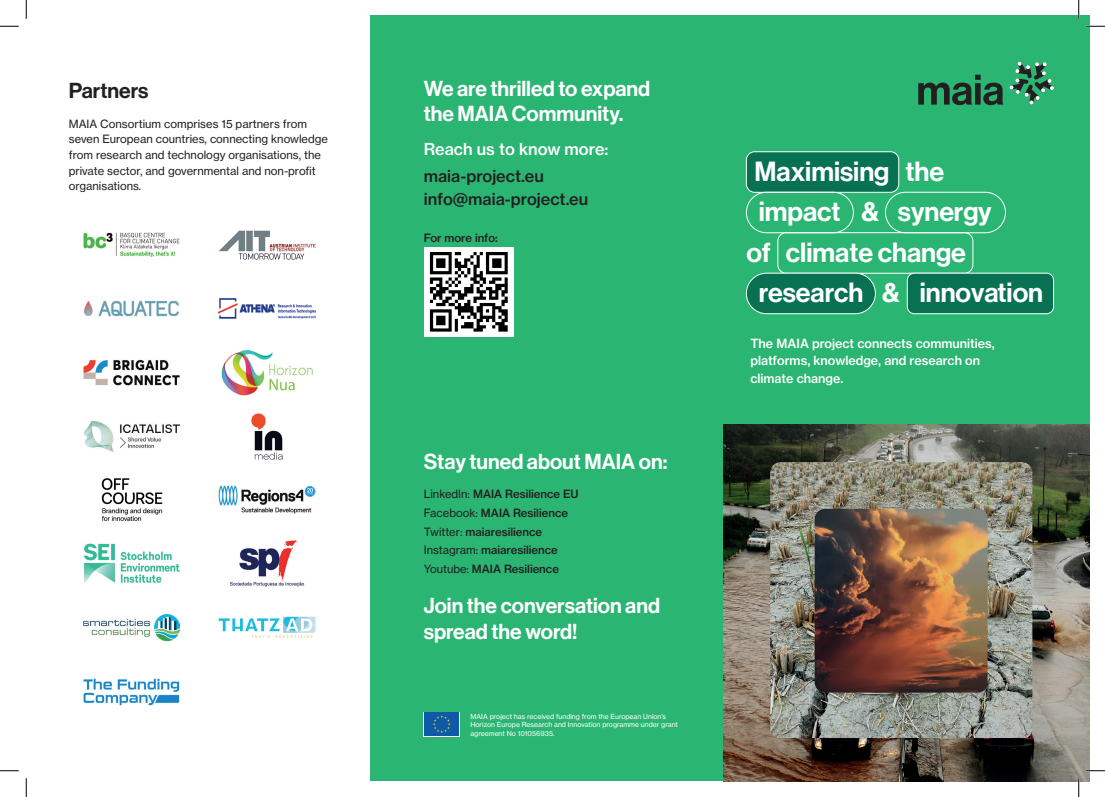
<style>
.page{position:relative;width:1105px;height:797px;background:#fff}
.page>*{position:absolute;margin:0;border:0;box-sizing:border-box;transform-origin:0 0}
.t1{font:27.12px "N Haas Grotesk DS Pro 65 Md";color:#fff}
.t2{font:21.25px/25.5px "N Haas Grotesk DS Pro 65 Md";color:#fff}
.t3{font:21.25px "N Haas Grotesk DS Pro 65 Md";color:#231f20}
.t4{font:16.25px/23px "N Haas Grotesk TX Pro 65 Md";color:#231f20}
.t5{font:16.25px "N Haas Grotesk TX Pro 65 Md";color:#fff}
.t6{font:12.5px/17.5px "N Haas Grotesk TX Pro 65 Md";color:#fff}
.t7{font:11.25px/15.6px "N Haas Grotesk TX Pro 55 Rg";color:#231f20}
.t8{font:11.25px/18.5px "N Haas Grotesk TX Pro 65 Md";color:#231f20}
.t9{font:6.88px/8.2px "N Haas Grotesk TX Pro 55 Rg";color:#fff}
.s1{font-family:"N Haas Grotesk TX Pro 55 Rg"}
</style>
<div class="page">
<div style="left:370px;top:16px;width:719px;height:765px;background:#2bb572"></div>
<div style="left:746px;top:152px;width:153px;height:40px;background:#087151;border-radius:8px"></div>
<div style="left:746px;top:151px;width:153px;height:42px;border:1px solid #fff;border-radius:8px"></div>
<div style="left:746px;top:192px;width:108px;height:41px;border:1px solid #fff;border-radius:20px"></div>
<div style="left:777px;top:232px;width:196px;height:42px;border:1px solid #fff;border-radius:8px"></div>
<div style="left:885px;top:192px;width:121px;height:41px;border:1px solid #fff;border-radius:20px"></div>
<div style="left:746px;top:273px;width:129px;height:41px;background:#087151;border-radius:20px"></div>
<div style="left:746px;top:273px;width:130px;height:41px;border:1px solid #fff;border-radius:20px"></div>
<div style="left:907px;top:273px;width:146px;height:41px;background:#087151;border-radius:7px"></div>
<div style="left:907px;top:273px;width:147px;height:41px;border:1px solid #fff;border-radius:7px"></div>
<img style="left:425px;top:248px;width:88px;height:88px">
<svg style="left:1009px;top:61px;width:45px;height:44px"></svg>
<svg style="left:918px;top:75px;width:85px;height:30px"></svg>
<img style="left:84px;top:678px;width:96px;height:27px">
<img style="left:84px;top:233px;width:96px;height:24px">
<img style="left:219px;top:230px;width:96px;height:29px">
<img style="left:84px;top:300px;width:95px;height:17px">
<img style="left:219px;top:298px;width:96px;height:21px">
<img style="left:84px;top:359px;width:96px;height:26px">
<img style="left:221px;top:350px;width:92px;height:45px">
<img style="left:84px;top:420px;width:96px;height:32px">
<img style="left:252px;top:413px;width:30px;height:46px">
<img style="left:101px;top:478px;width:62px;height:44px">
<img style="left:219px;top:486px;width:96px;height:27px">
<img style="left:84px;top:543px;width:96px;height:40px">
<img style="left:229px;top:540px;width:75px;height:46px">
<img style="left:84px;top:614px;width:96px;height:26px">
<img style="left:219px;top:617px;width:96px;height:20px">
<img style="left:724px;top:424px;width:365px;height:357px">
<img style="left:770px;top:462px;width:262px;height:276px">
<img style="left:815px;top:509px;width:172px;height:183px">
<svg style="left:424px;top:712px;width:36px;height:24px"></svg>
<div style="left:424px;top:712px;width:35px;height:23px;background:#1059a9"></div>
<svg style="left:433px;top:715px;width:17px;height:17px"></svg>
<svg style="left:0;top:25px;width:19px;height:2px"></svg>
<svg style="left:1086px;top:25px;width:19px;height:2px"></svg>
<svg style="left:0;top:770px;width:19px;height:1px"></svg>
<svg style="left:1086px;top:770px;width:19px;height:1px"></svg>
<svg style="left:25px;top:0;width:2px;height:19px"></svg>
<svg style="left:25px;top:778px;width:2px;height:19px"></svg>
<svg style="left:1078px;top:0;width:1px;height:19px"></svg>
<svg style="left:1078px;top:778px;width:1px;height:19px"></svg>
<h2 class="t3" style="left:69px;top:78px;width:81px">Partners</h2>
<p class="t7" style="left:69px;top:116px;width:261px">MAIA Consortium comprises 15 partners from seven European countries, connecting knowledge from research and technology organisations, the private sector, and governmental and non-profit organisations.</p>
<h2 class="t2" style="left:424px;top:76px;width:228px">We are thrilled to expand the MAIA Community.</h2>
<h3 class="t5" style="left:424px;top:139px;width:186px">Reach us to know more:</h3>
<h3 class="t4" style="left:424px;top:164px;width:166px">maia-project.eu info@maia-project.eu</h3>
<p class="t8" style="left:424px;top:228px;width:76px">For more info:</p>
<h2 class="t2" style="left:424px;top:449px;width:245px">Stay tuned about MAIA on:</h2>
<p class="t8" style="left:424px;top:485px;width:156px"><span class="s1">LinkedIn:</span> MAIA Resilience EU<br><span class="s1">Facebook:</span> MAIA Resilience<br><span class="s1">Twitter:</span> maiaresilience<br><span class="s1">Instagram:</span> maiaresilience<br><span class="s1">Youtube:</span> MAIA Resilience</p>
<h2 class="t2" style="left:424px;top:593px;width:238px">Join the conversation and spread the word!</h2>
<p class="t9" style="left:470px;top:712px;width:209px">MAIA project has received funding from the European Union’s<br>Horizon Europe Research and Innovation programme under grant agreement No 101056935.</p>
<h1 class="t1" style="left:754px;top:156px;width:191px">Maximising the</h1>
<h1 class="t1" style="left:759px;top:196px;width:235px">impact &amp; synergy</h1>
<h1 class="t1" style="left:746px;top:237px;width:221px">of climate change</h1>
<h1 class="t1" style="left:759px;top:277px;width:286px">research &amp; innovation</h1>
<p class="t6" style="left:750px;top:334px;width:246px">The MAIA project connects communities, platforms, knowledge, and research on climate change.</p>
</div>
